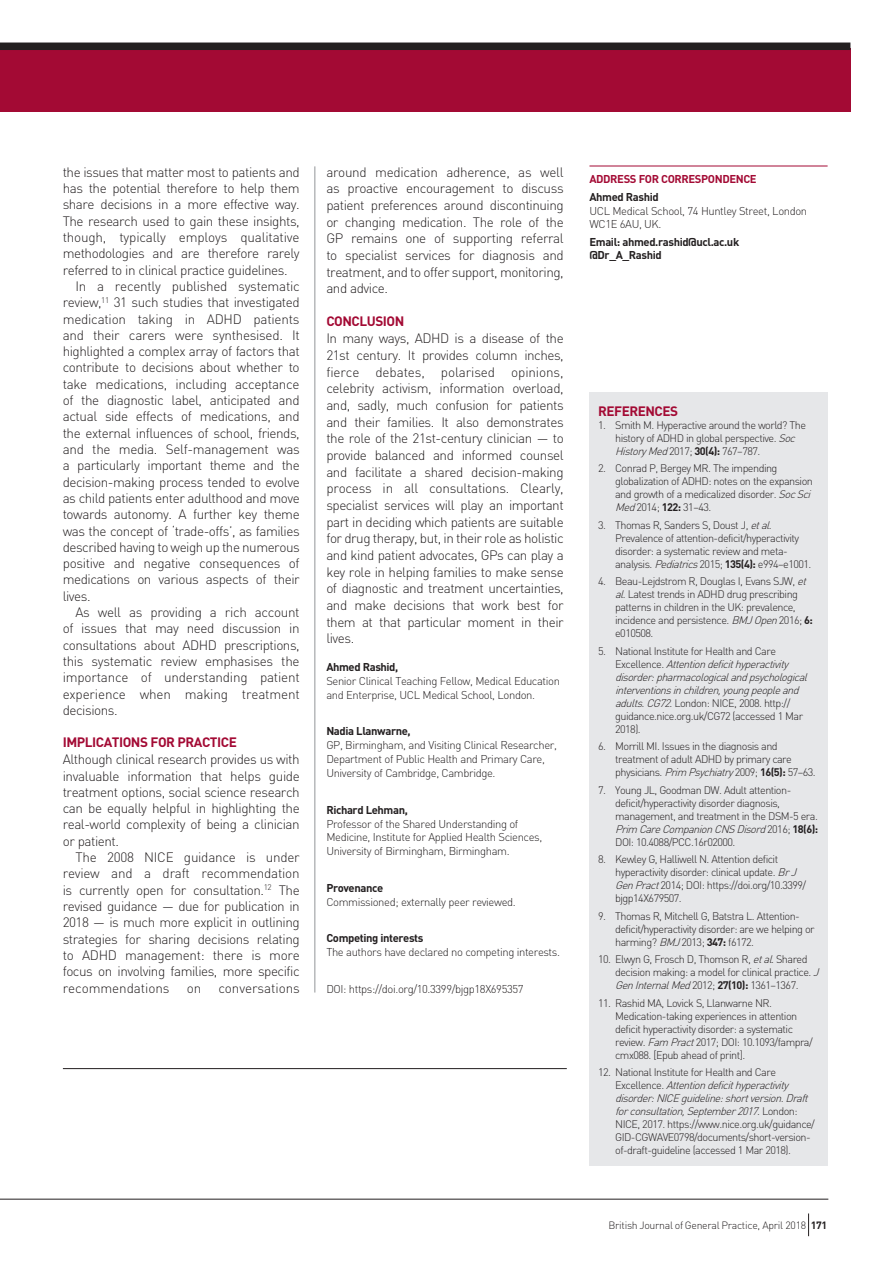
<style>
.page{position:relative;width:893px;height:1263px;background:#fff}
.page>*{position:absolute;margin:0;border:0;box-sizing:border-box;transform-origin:0 0}
.Body_copy_indent{font:300 13.5px/16.4px "DIN";letter-spacing:-.035em;color:#231f20;text-align:justify}
.Body_Copy_First_para{font:300 13.5px/16.6px "DIN";letter-spacing:-.035em;color:#231f20;text-align:justify}
.Sub_Head_B_Header{font:700 13.5px "DIN";letter-spacing:-.035em;color:#a30a34}
.Body_copy_indent-2{font:300 13.5px "DIN";letter-spacing:-.005em;color:#231f20}
.Reference_heading{font:700 13.5px "DIN";letter-spacing:-.035em;color:#a30a34}
.Address_Copy{font:300 11.25px/14px "DIN";letter-spacing:-.035em;color:#231f20}
.Address_Copy_Bold{font:700 11.25px/13.5px "DIN";letter-spacing:-.035em;color:#231f20}
.Address_title{font:700 11.25px "DIN";letter-spacing:-.035em;color:#a30a34}
.References_Body_Copy{font:300 10.8px/13px "DIN";letter-spacing:-.05em;color:#231f20}
.References_Body_Copy-2{font:italic 300 10.8px/13px "DIN";color:#231f20}
.t1{font:300 10.5px "DIN";letter-spacing:-.025em;color:#231f20}
.s1{font-style:italic}
.s2{font-weight:700}
.s3{font-style:normal}
</style>
<div class="page">
<div style="left:0;top:48px;width:850px;height:64px;background:#a30a34"></div>
<hr style="left:589px;top:166px;width:239px;height:1px;background:#a30a34">
<div style="left:0;top:43px;width:850px;height:7px;background:#231f20"></div>
<hr style="left:315px;top:166px;width:1px;height:826px;background:#939598">
<hr style="left:0;top:1199px;width:828px;height:1px;background:#231f20">
<svg style="left:808px;top:1213px;width:1px;height:23px"></svg>
<div style="left:590px;top:393px;width:238px;height:773px;background:#e6e7e9"></div>
<hr style="left:63px;top:1068px;width:504px;height:1px;background:#231f20">
<p class="Body_copy_indent" style="left:63px;top:164px;width:239px">the issues that matter most to patients and has the potential therefore to help them share decisions in a more effective way.<br>The research used to gain these insights, though, typically employs qualitative methodologies and are therefore rarely referred to in clinical practice guidelines.</p>
<p class="Body_copy_indent" style="left:63px;top:278px;width:239px;text-indent:13px">In a recently published systematic review,<sup>11</sup> 31 such studies that investigated medication taking in ADHD patients and their carers were synthesised. It highlighted a complex array of factors that contribute to decisions about whether to take medications, including acceptance of the diagnostic label, anticipated and actual side effects of medications, and the external influences of school, friends, and the media. Self-management was a particularly important theme and the decision-making process tended to evolve as child patients enter adulthood and move towards autonomy. A further key theme was the concept of ‘trade-offs’, as families described having to weigh up the numerous positive and negative consequences of medications on various aspects of their lives.</p>
<p class="Body_copy_indent" style="left:63px;top:604px;width:239px;text-indent:13px">As well as providing a rich account of issues that may need discussion in consultations about ADHD prescriptions, this systematic review emphasises the importance of understanding patient experience when making treatment decisions.</p>
<p class="Sub_Head_B_Header" style="left:63px;top:733px;width:176px">IMPLICATIONS FOR PRACTICE</p>
<p class="Body_Copy_First_para" style="left:63px;top:751px;width:239px">Although clinical research provides us with invaluable information that helps guide treatment options, social science research can be equally helpful in highlighting the real-world complexity of being a clinician or patient.</p>
<p class="Body_copy_indent" style="left:63px;top:849px;width:239px;text-indent:13px">The 2008 NICE guidance is under review and a draft recommendation is currently open for consultation.<sup>12</sup> The revised guidance — due for publication in 2018 — is much more explicit in outlining strategies for sharing decisions relating to ADHD management: there is more focus on involving families, more specific recommendations</p>
<p class="Body_copy_indent" style="left:187px;top:979px;width:16px">on</p>
<p class="Body_copy_indent-2" style="left:218px;top:979px;width:83px">conversations</p>
<p class="Body_copy_indent" style="left:326px;top:163px;width:239px">around medication adherence, as well as proactive encouragement to discuss patient preferences around discontinuing or changing medication. The role of the GP remains one of supporting referral to specialist services for diagnosis and treatment, and to offer support, monitoring, and advice.</p>
<p class="Sub_Head_B_Header" style="left:326px;top:312px;width:79px">CONCLUSION</p>
<p class="Body_Copy_First_para" style="left:326px;top:330px;width:239px">In many ways, ADHD is a disease of the 21st century. It provides column inches, fierce debates, polarised opinions, celebrity activism, information overload, and, sadly, much confusion for patients and their families. It also demonstrates the role of the 21st-century clinician — to provide balanced and informed counsel and facilitate a shared decision-making process in all consultations. Clearly, specialist services will play an important part in deciding which patients are suitable for drug therapy, but, in their role as holistic and kind patient advocates, GPs can play a key role in helping families to make sense of diagnostic and treatment uncertainties, and make decisions that work best for them at that particular moment in their lives.</p>
<p class="Address_Copy_Bold" style="left:326px;top:660px;width:74px">Ahmed Rashid,</p>
<p class="Address_Copy" style="left:326px;top:674px;width:235px">Senior Clinical Teaching Fellow, Medical Education and Enterprise, UCL Medical School, London.</p>
<p class="Address_Copy_Bold" style="left:326px;top:724px;width:86px">Nadia Llanwarne,</p>
<p class="Address_Copy" style="left:326px;top:738px;width:232px">GP, Birmingham, and Visiting Clinical Researcher,<br>Department of Public Health and Primary Care,<br>University of Cambridge, Cambridge.</p>
<p class="Address_Copy_Bold" style="left:326px;top:802px;width:83px">Richard Lehman,</p>
<p class="Address_Copy" style="left:326px;top:816px;width:217px">Professor of the Shared Understanding of<br>Medicine, Institute for Applied Health Sciences,<br>University of Birmingham, Birmingham.</p>
<p class="Address_Copy_Bold" style="left:326px;top:880px;width:58px">Provenance</p>
<p class="Address_Copy" style="left:326px;top:895px;width:191px">Commissioned; externally peer reviewed.</p>
<p class="Address_Copy_Bold" style="left:326px;top:931px;width:99px">Competing interests</p>
<p class="Address_Copy" style="left:326px;top:945px;width:235px">The authors have declared no competing interests.</p>
<p class="Address_Copy" style="left:326px;top:981px;width:199px">DOI: https://doi.org/10.3399/bjgp18X695357</p>
<p class="Address_title" style="left:589px;top:172px;width:169px">ADDRESS FOR CORRESPONDENCE</p>
<p class="Address_Copy_Bold" style="left:589px;top:190px;width:71px">Ahmed Rashid</p>
<p class="Address_Copy" style="left:589px;top:204px;width:219px;line-height:13.5px">UCL Medical School, 74 Huntley Street, London<br>WC1E 6AU, UK.</p>
<p class="Address_Copy_Bold" style="left:589px;top:235px;width:151px">Email: ahmed.rashid@ucl.ac.uk @Dr_A_Rashid</p>
<p class="Reference_heading" style="left:598px;top:402px;width:81px">REFERENCES</p>
<p class="References_Body_Copy" style="left:615px;top:418px;width:192px;text-indent:-17px">1. Smith M. Hyperactive around the world? The history of ADHD in global perspective. <span class="s1">Soc<br>HistoryMed</span>2017; <span class="s2">30(4):</span> 767–787.</p>
<p class="References_Body_Copy" style="left:615px;top:462px;width:200px;text-indent:-17px">2. Conrad P, Bergey MR. The impending globalization of ADHD: notes on the expansion and growth of a medicalized disorder. <span class="s1">SocSci Med</span>2014; <span class="s2">122:</span> 31–43.</p>
<p class="References_Body_Copy" style="left:615px;top:518px;width:198px;text-indent:-17px">3. Thomas R, Sanders S, Doust J, <span class="s1">etal</span>.<br>Prevalence of attention-deficit/hyperactivity disorder: a systematic review and meta&shy;analysis. <span class="s1">Pediatrics</span>2015; <span class="s2">135(4):</span> e994–e1001.</p>
<p class="References_Body_Copy" style="left:615px;top:575px;width:199px;text-indent:-17px">4. Beau-Lejdstrom R, Douglas I, Evans SJW, <span class="s1">et al</span>. Latest trends in ADHD drug prescribing patterns in children in the UK: prevalence, incidence and persistence. <span class="s1">BMJOpen</span>2016; <span class="s2">6: </span>e010508.</p>
<p class="References_Body_Copy-2" style="left:615px;top:644px;width:197px;text-indent:-17px"><span class="s3">5. National Institute for Health and Care<br>E x c e l l e n c e .</span> Attentiondeficithyperactivity disorder:pharmacologicalandpsychological interventionsinchildren,youngpeopleand adults.CG72<span class="s3">. London: NICE, 2008. http:// guidance.nice.org.uk/CG72 (accessed 1 Mar 2018).</span></p>
<p class="References_Body_Copy" style="left:615px;top:740px;width:202px;text-indent:-17px">6. Morrill MI. Issues in the diagnosis and treatment of adult ADHD by primary care physicians. <span class="s1">Prim Psychiatry</span>2009; <span class="s2">16(5):</span> 57–63.</p>
<p class="References_Body_Copy" style="left:615px;top:783px;width:205px;text-indent:-17px">7. Young JL, Goodman DW. Adult attention&shy;deficit/hyperactivity disorder diagnosis, management, and treatment in the DSM-5 era.<br><span class="s1">Prim CareCompanionCNSDisord</span>2 0 1 6 ; <span class="s2">1 8 ( 6 ) :<br></span>DOI: 10.4088/PCC.16r02000.</p>
<p class="References_Body_Copy" style="left:615px;top:853px;width:193px;text-indent:-17px">8. Kewley G, Halliwell N. Attention deficit hyperactivity disorder: clinical update. <span class="s1">BrJ GenPract</span>2014; DOI: https://doi.org/10.3399/ bjgp14X679507.</p>
<p class="References_Body_Copy" style="left:615px;top:909px;width:201px;text-indent:-17px">9. Thomas R, Mitchell G, Batstra L. Attention&shy;deficit/hyperactivity disorder: are we helping or harming? <span class="s1">BMJ</span>2013; <span class="s2">347:</span> f6172.</p>
<p class="References_Body_Copy" style="left:615px;top:952px;width:209px;text-indent:-17px">10. Elwyn G, Frosch D, Thomson R, <span class="s1">etal</span>. Shared decision making: a model for clinical practice. <span class="s1">J<br>GenInternalMed</span>2012; <span class="s2">27(10):</span> 1361–1367.</p>
<p class="References_Body_Copy" style="left:615px;top:996px;width:199px;text-indent:-17px">11. Rashid MA, Lovick S, Llanwarne NR.<br>Medication-taking experiences in attention deficit hyperactivity disorder: a systematic review. <span class="s1">Fam Pract</span>2017; DOI: 10.1093/fampra/ cmx088. [Epub ahead of print].</p>
<p class="References_Body_Copy" style="left:615px;top:1065px;width:201px;text-indent:-17px">12. National Institute for Health and Care<br>E x c e l l e n c e . <span class="s1">Attentiondeficithyperactivity disorder:NICEguideline:shortversion.Draft forconsultation,September2017</span>. L o n d o n :<br>NICE, 2017. https://www.nice.org.uk/guidance/ GID-CGWAVE0798/documents/short-version&shy;of-draft-guideline (accessed 1 Mar 2018).</p>
<p class="t1" style="left:608px;top:1219px;width:220px">British Journal of General Practice, April 2018 <span class="s2">171</span></p>
</div>
